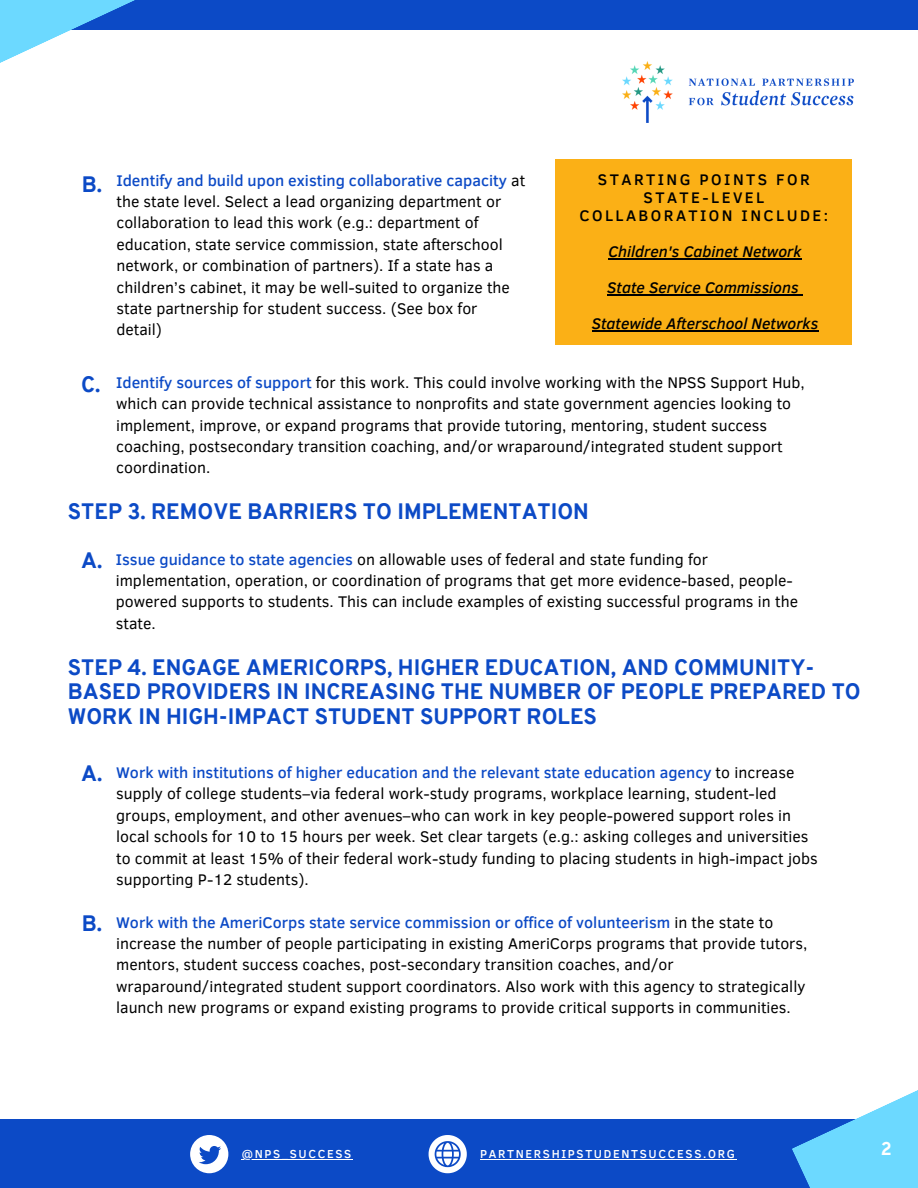
<style>
.page{position:relative;width:918px;height:1188px;background:#fff}
.page>*{position:absolute;margin:0;border:0;box-sizing:border-box;transform-origin:0 0}
.t1{font:800 21.75px/24.8px "Overpass";color:#0c4ac6}
.t2{font:800 18px "Overpass";color:#fff}
.t3{font:15.75px/21.3px "Clear Sans";color:#000}
.t4{font:italic 500 15.75px "Clear Sans";color:#000}
.t5{font:500 15.75px/18px "Clear Sans";letter-spacing:.155em;color:#000;text-align:center}
.t6{font:500 11.85px "Clear Sans";letter-spacing:.14em;color:#fff}
.s1{font-family:"Overpass";font-weight:800;font-size:21.75px;color:#0c4ac6}
.s2{font-weight:500;color:#0c4ac6}
</style>
<div class="page">
<div style="left:0;top:1120px;width:918px;height:68px;background:#0c4ac6"></div>
<svg style="left:190px;top:1135px;width:38px;height:38px"></svg>
<svg style="left:429px;top:1135px;width:38px;height:38px"></svg>
<hr style="left:242px;top:1159px;width:111px;height:1px;background:#fff">
<hr style="left:480px;top:1159px;width:257px;height:1px;background:#fff">
<svg style="left:792px;top:1090px;width:126px;height:98px"></svg>
<div style="left:0;top:0;width:918px;height:30px;background:#0c4ac6"></div>
<svg style="left:0;top:0;width:135px;height:63px"></svg>
<div style="left:555px;top:159px;width:297px;height:185px;background:#fbb016"></div>
<hr style="left:608px;top:259px;width:194px;height:1px;background:#000">
<hr style="left:607px;top:295px;width:192px;height:1px;background:#000">
<hr style="left:592px;top:331px;width:226px;height:1px;background:#000">
<img style="left:623px;top:62px;width:230px;height:60px">
<p class="t3" style="left:116px;top:169px;width:411px;text-indent:-35px"><span class="s1">B.</span> <span class="s2">Identify and build upon existing collaborative capacity</span> at the state level. Select a lead organizing department or collaboration to lead this work (e.g.: department of education, state service commission, state afterschool network, or combination of partners). If a state has a children’s cabinet, it may be well-suited to organize the state partnership for student success. (See box for detail)</p>
<p class="t3" style="left:116px;top:371px;width:690px;text-indent:-35px"><span class="s1">C.</span> <span class="s2">Identify sources of support</span> for this work. This could involve working with the NPSS Support Hub, which can provide technical assistance to nonprofits and state government agencies looking to implement, improve, or expand programs that provide tutoring, mentoring, student success coaching, postsecondary transition coaching, and/or wraparound/integrated student support coordination.</p>
<p class="t5" style="left:580px;top:170px;width:250px">STARTING POINTS FOR<br>STATE-LEVEL<br>COLLABORATION INCLUDE:</p>
<p class="t4" style="left:608px;top:241px;width:195px">Children's Cabinet Network</p>
<p class="t4" style="left:607px;top:277px;width:193px">State Service Commissions</p>
<p class="t4" style="left:592px;top:313px;width:228px">Statewide Afterschool Networks</p>
<h1 class="t1" style="left:68px;top:501px;width:523px">STEP 3. REMOVE BARRIERS TO IMPLEMENTATION</h1>
<h1 class="t1" style="left:81px;top:550px;width:23px">A.</h1>
<p class="t3" style="left:116px;top:548px;width:684px"><span class="s2">Issue guidance to state agencies</span> on allowable uses of federal and state funding for implementation, operation, or coordination of programs that get more evidence-based, people&shy;powered supports to students. This can include examples of existing successful programs in the state.</p>
<h1 class="t1" style="left:68px;top:657px;width:794px">STEP 4. ENGAGE AMERICORPS, HIGHER EDUCATION, AND COMMUNITY-<br>BASED PROVIDERS IN INCREASING THE NUMBER OF PEOPLE PREPARED TO<br>WORK IN HIGH-IMPACT STUDENT SUPPORT ROLES</h1>
<h1 class="t1" style="left:81px;top:764px;width:23px">A.</h1>
<h1 class="t1" style="left:82px;top:913px;width:22px">B.</h1>
<p class="t3" style="left:116px;top:761px;width:703px"><span class="s2">Work with institutions of higher education and the relevant state education agency</span> to increase supply of college students–via federal work-study programs, workplace learning, student-led groups, employment, and other avenues–who can work in key people-powered support roles in local schools for 10 to 15 hours per week. Set clear targets (e.g.: asking colleges and universities to commit at least 15% of their federal work-study funding to placing students in high-impact jobs supporting P-12 students).</p>
<p class="t3" style="left:116px;top:911px;width:693px"><span class="s2">Work with the AmeriCorps state service commission or office of volunteerism</span> in the state to increase the number of people participating in existing AmeriCorps programs that provide tutors, mentors, student success coaches, post-secondary transition coaches, and/or wraparound/integrated student support coordinators. Also work with this agency to strategically launch new programs or expand existing programs to provide critical supports in communities.</p>
<p class="t6" style="left:242px;top:1145px;width:111px">@NPS_SUCCESS</p>
<p class="t6" style="left:480px;top:1145px;width:256px">PARTNERSHIPSTUDENTSUCCESS.ORG</p>
<p class="t2" style="left:881px;top:1141px;width:13px">2</p>
</div>
